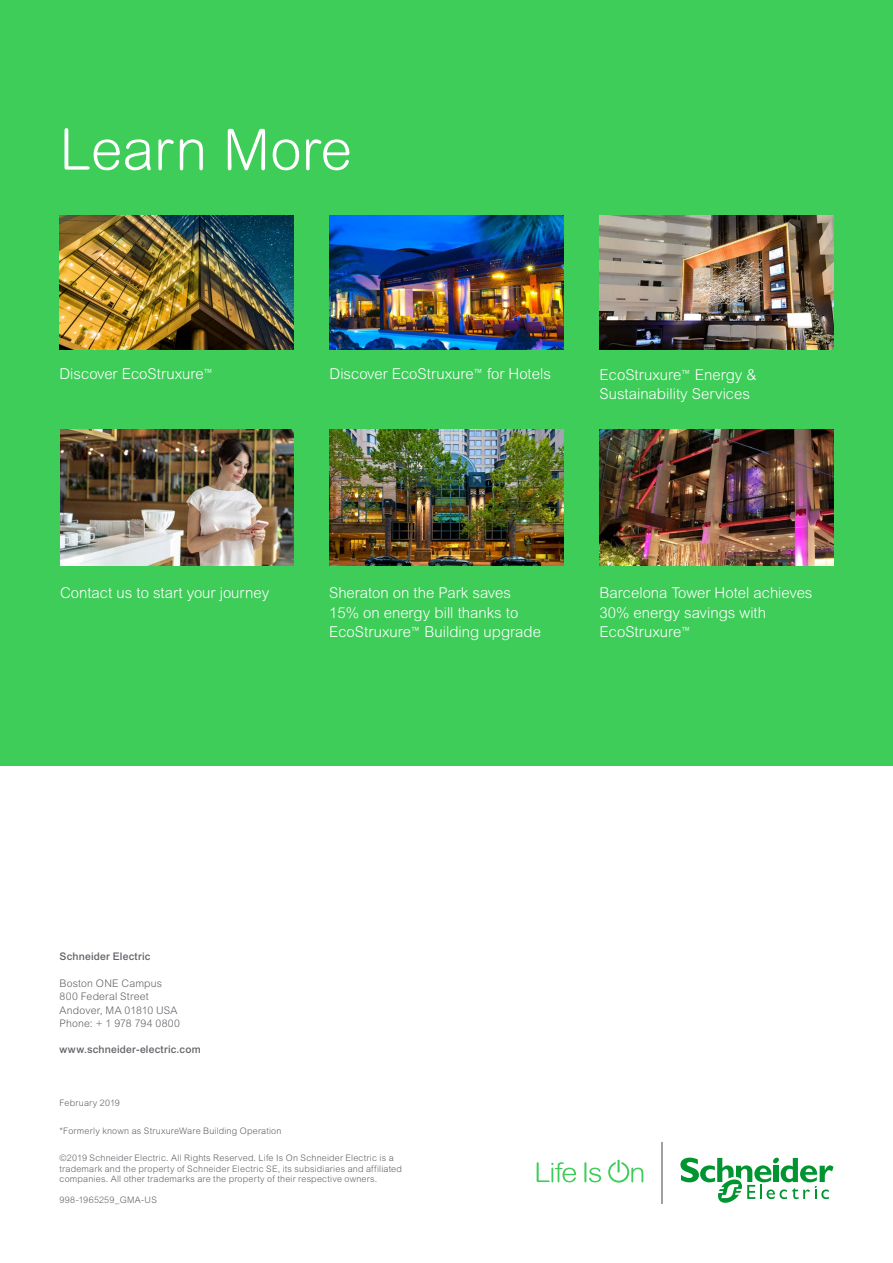
<style>
.page{position:relative;width:893px;height:1263px;background:#fff}
.page>*{position:absolute;margin:0;border:0;box-sizing:border-box;transform-origin:0 0}
.t1{font:300 57px "Arial Rounded MT Std";color:#fff}
.t2{font:300 15px/19.5px "Arial Rounded MT Std";color:#fff}
.t3{font:300 10.5px/13.5px "Arial MT Std";letter-spacing:.015em;color:#626469}
.t4{font:500 10.5px "Arial MT Std";letter-spacing:.02em;color:#626469}
.t5{font:300 9px/10.5px "Arial MT Std";letter-spacing:.02em;color:#626469}
</style>
<div class="page">
<div style="left:0;top:0;width:893px;height:765px;background:#3dcd58"></div>
<svg style="left:537px;top:1162px;width:39px;height:20px"></svg>
<svg style="left:584px;top:1162px;width:17px;height:20px"></svg>
<svg style="left:608px;top:1160px;width:35px;height:22px"></svg>
<svg style="left:680px;top:1157px;width:153px;height:46px"></svg>
<hr style="left:661px;top:1142px;width:1px;height:61px;background:#9fa0a4">
<img style="left:329px;top:429px;width:234px;height:137px">
<img style="left:600px;top:429px;width:233px;height:137px">
<img style="left:60px;top:215px;width:233px;height:135px">
<img style="left:330px;top:215px;width:233px;height:135px">
<img style="left:600px;top:215px;width:233px;height:134px">
<img style="left:60px;top:429px;width:234px;height:137px">
<h1 class="t1" style="left:60px;top:117px;width:294px">Learn More</h1>
<h2 class="t2" style="left:60px;top:364px;width:155px">Discover EcoStruxure<sup>™</sup></h2>
<h2 class="t2" style="left:330px;top:364px;width:223px">Discover EcoStruxure<sup>™</sup> for Hotels</h2>
<h2 class="t2" style="left:600px;top:365px;width:159px">EcoStruxure<sup>™</sup> Energy &amp;<br>Sustainability Services</h2>
<h2 class="t2" style="left:60px;top:583px;width:211px">Contact us to start your journey</h2>
<h2 class="t2" style="left:329px;top:583px;width:213px">Sheraton on the Park saves<br>15% on energy bill thanks to<br>EcoStruxure<sup>™</sup> Building upgrade</h2>
<h2 class="t2" style="left:600px;top:583px;width:214px">Barcelona Tower Hotel achieves<br>30% energy savings with<br>EcoStruxure<sup>™</sup></h2>
<p class="t4" style="left:60px;top:950px;width:92px">Schneider Electric</p>
<p class="t3" style="left:60px;top:976px;width:122px">Boston ONE Campus<br>800 Federal Street<br>Andover, MA 01810 USA<br>Phone: + 1 978 794 0800</p>
<p class="t4" style="left:60px;top:1043px;width:143px">www.schneider-electric.com</p>
<p class="t5" style="left:60px;top:1098px;width:62px">February 2019</p>
<p class="t5" style="left:60px;top:1125px;width:223px">*Formerly known as StruxureWare Building Operation</p>
<p class="t5" style="left:60px;top:1153px;width:344px">©2019 Schneider Electric. All Rights Reserved. Life Is On Schneider Electric is a trademark and the property of Schneider Electric SE, its subsidiaries and affiliated companies. All other trademarks are the property of their respective owners.</p>
<p class="t5" style="left:60px;top:1195px;width:99px">998-1965259_GMA-US</p>
</div>
